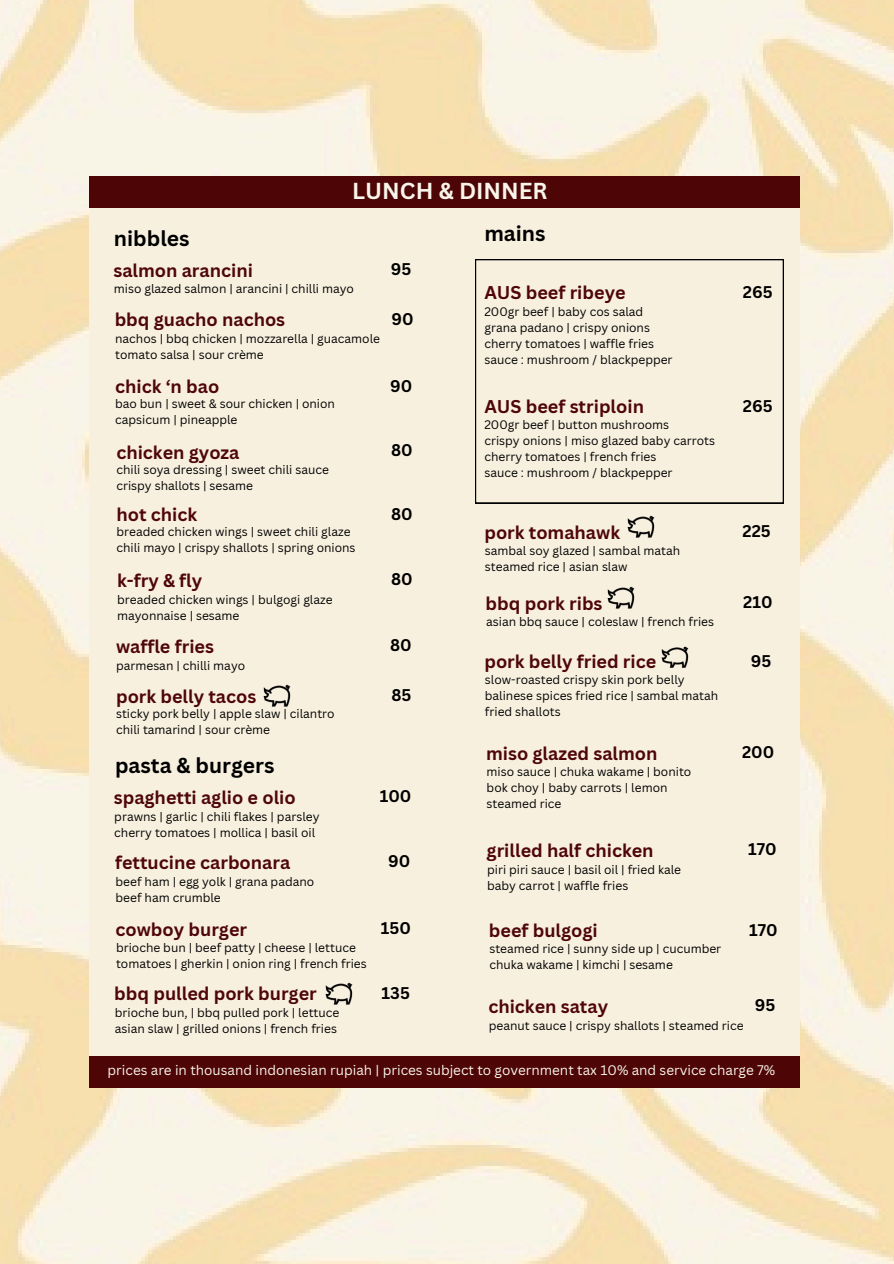
<style>
.page{position:relative;width:894px;height:1264px;background:#fff}
.page>*{position:absolute;margin:0;border:0;box-sizing:border-box;transform-origin:0 0}
.t1{font:700 22.5px "Canva Sans";color:#f9f5ea}
.t2{font:700 21px "Canva Sans";color:#000}
.t3{font:700 18px "Canva Sans";color:#4e060b}
.t4{font:700 16.5px "Canva Sans";color:#000}
.t5{font:13.5px "Canva Sans";color:#f9f5ea}
.t6{font:12px/16px "Canva Sans";color:#000}
</style>
<div class="page">
<img style="left:0;top:0;width:893px;height:1263px">
<div style="left:89px;top:201px;width:710px;height:861px;background:#f8f0df"></div>
<div style="left:89px;top:176px;width:710px;height:31px;background:#4d0506"></div>
<div style="left:89px;top:1056px;width:710px;height:31px;background:#4d0506"></div>
<svg style="left:475px;top:259px;width:308px;height:244px"></svg>
<img style="left:263px;top:684px;width:28px;height:23px">
<img style="left:325px;top:982px;width:28px;height:23px">
<img style="left:661px;top:646px;width:28px;height:22px">
<img style="left:607px;top:586px;width:28px;height:23px">
<img style="left:627px;top:515px;width:28px;height:23px">
<h3 class="t1" style="left:352px;top:174px;width:197px">LUNCH &amp; DINNER</h3>
<p class="t2" style="left:114px;top:223px;width:77px">nibbles</p>
<p class="t3" style="left:113px;top:257px;width:141px">salmon arancini</p>
<h3 class="t6" style="left:114px;top:280px;width:241px">miso glazed salmon | arancini | chilli mayo</h3>
<h3 class="t3" style="left:115px;top:307px;width:172px">bbq guacho nachos</h3>
<h3 class="t6" style="left:115px;top:330px;width:266px">nachos | bbq chicken | mozzarella | guacamole</h3>
<h3 class="t6" style="left:115px;top:346px;width:150px">tomato salsa | sour crème</h3>
<p class="t3" style="left:115px;top:373px;width:106px">chick ‘n bao</p>
<p class="t6" style="left:115px;top:395px;width:221px">bao bun | sweet &amp; sour chicken | onion</p>
<p class="t6" style="left:115px;top:411px;width:124px">capsicum | pineapple</p>
<p class="t3" style="left:116px;top:439px;width:124px">chicken gyoza</p>
<h3 class="t6" style="left:116px;top:461px;width:214px">chili soya dressing | sweet chili sauce crispy shallots | sesame</h3>
<p class="t3" style="left:116px;top:502px;width:82px">hot chick</p>
<p class="t6" style="left:116px;top:523px;width:236px">breaded chicken wings | sweet chili glaze</p>
<h3 class="t6" style="left:116px;top:539px;width:240px">chili mayo | crispy shallots | spring onions</h3>
<p class="t3" style="left:117px;top:568px;width:87px">k-fry &amp; fly</p>
<h3 class="t6" style="left:117px;top:591px;width:217px">breaded chicken wings | bulgogi glaze mayonnaise | sesame</h3>
<p class="t3" style="left:116px;top:634px;width:99px">waffle fries</p>
<p class="t6" style="left:116px;top:657px;width:131px">parmesan | chilli mayo</p>
<h3 class="t3" style="left:116px;top:684px;width:142px">pork belly tacos</h3>
<p class="t6" style="left:116px;top:705px;width:220px">sticky pork belly | apple slaw | cilantro</p>
<p class="t6" style="left:116px;top:721px;width:156px">chili tamarind | sour crème</p>
<p class="t4" style="left:391px;top:258px;width:22px">95</p>
<p class="t4" style="left:391px;top:307px;width:24px">90</p>
<p class="t4" style="left:390px;top:374px;width:24px">90</p>
<p class="t4" style="left:391px;top:438px;width:23px">80</p>
<p class="t4" style="left:391px;top:502px;width:23px">80</p>
<h3 class="t4" style="left:391px;top:567px;width:23px">80</h3>
<p class="t4" style="left:390px;top:633px;width:23px">80</p>
<h3 class="t4" style="left:391px;top:683px;width:22px">85</h3>
<h3 class="t2" style="left:484px;top:219px;width:63px">mains</h3>
<p class="t3" style="left:484px;top:280px;width:143px">AUS beef ribeye</p>
<p class="t6" style="left:484px;top:303px;width:160px">200gr beef | baby cos salad</p>
<p class="t6" style="left:484px;top:319px;width:167px">grana padano | crispy onions</p>
<h3 class="t6" style="left:484px;top:335px;width:171px">cherry tomatoes | waffle fries</h3>
<p class="t6" style="left:484px;top:351px;width:190px">sauce : mushroom / blackpepper</p>
<p class="t3" style="left:484px;top:394px;width:161px">AUS beef striploin</p>
<p class="t6" style="left:484px;top:416px;width:186px">200gr beef | button mushrooms</p>
<h3 class="t6" style="left:484px;top:432px;width:232px">crispy onions | miso glazed baby carrots</h3>
<p class="t6" style="left:484px;top:448px;width:173px">cherry tomatoes | french fries</p>
<p class="t6" style="left:484px;top:464px;width:190px">sauce : mushroom / blackpepper</p>
<p class="t3" style="left:484px;top:519px;width:137px">pork tomahawk</p>
<h3 class="t6" style="left:484px;top:542px;width:197px">sambal soy glazed | sambal matah</h3>
<h3 class="t6" style="left:484px;top:558px;width:144px">steamed rice | asian slaw</h3>
<h1 class="t3" style="left:485px;top:590px;width:118px">bbq pork ribs</h1>
<h2 class="t3" style="left:484px;top:648px;width:173px">pork belly fried rice</h2>
<p class="t6" style="left:486px;top:613px;width:229px">asian bbq sauce | coleslaw | french fries</p>
<p class="t6" style="left:484px;top:671px;width:201px">slow-roasted crispy skin pork belly</p>
<h3 class="t6" style="left:484px;top:687px;width:235px">balinese spices fried rice | sambal matah fried shallots</h3>
<p class="t4" style="left:742px;top:280px;width:31px">265</p>
<p class="t4" style="left:742px;top:394px;width:31px">265</p>
<p class="t4" style="left:742px;top:519px;width:30px">225</p>
<p class="t4" style="left:743px;top:590px;width:31px">210</p>
<p class="t4" style="left:750px;top:650px;width:22px">95</p>
<p class="t2" style="left:115px;top:750px;width:161px">pasta &amp; burgers</p>
<p class="t3" style="left:114px;top:784px;width:183px">spaghetti aglio e olio</p>
<h2 class="t6" style="left:114px;top:807px;width:207px">prawns | garlic | chili flakes | parsley</h2>
<h3 class="t6" style="left:114px;top:823px;width:202px">cherry tomatoes | mollica | basil oil</h3>
<h3 class="t3" style="left:115px;top:850px;width:177px">fettucine carbonara</h3>
<p class="t6" style="left:115px;top:873px;width:200px">beef ham | egg yolk | grana padano</p>
<p class="t6" style="left:115px;top:889px;width:107px">beef ham crumble</p>
<h3 class="t3" style="left:115px;top:916px;width:133px">cowboy burger</h3>
<p class="t6" style="left:116px;top:939px;width:241px">brioche bun | beef patty | cheese | lettuce</p>
<p class="t6" style="left:116px;top:955px;width:252px">tomatoes | gherkin | onion ring | french fries</p>
<p class="t6" style="left:115px;top:1004px;width:226px">brioche bun, | bbq pulled pork | lettuce</p>
<h3 class="t6" style="left:115px;top:1020px;width:224px">asian slaw | grilled onions | french fries</h3>
<p class="t3" style="left:114px;top:980px;width:204px">bbq pulled pork burger</p>
<h2 class="t4" style="left:379px;top:784px;width:33px">100</h2>
<h3 class="t4" style="left:388px;top:849px;width:24px">90</h3>
<p class="t4" style="left:380px;top:916px;width:32px">150</p>
<p class="t4" style="left:381px;top:981px;width:30px">135</p>
<h3 class="t3" style="left:486px;top:740px;width:173px">miso glazed salmon</h3>
<p class="t6" style="left:486px;top:763px;width:206px">miso sauce | chuka wakame | bonito</p>
<p class="t6" style="left:486px;top:779px;width:182px">bok choy | baby carrots | lemon</p>
<h3 class="t6" style="left:486px;top:795px;width:76px">steamed rice</h3>
<h3 class="t4" style="left:741px;top:740px;width:34px">200</h3>
<h3 class="t4" style="left:747px;top:837px;width:30px">170</h3>
<p class="t3" style="left:486px;top:837px;width:168px">grilled half chicken</p>
<h3 class="t6" style="left:487px;top:860px;width:195px">piri piri sauce | basil oil | fried kale</h3>
<p class="t6" style="left:487px;top:876px;width:143px">baby carrot | waffle fries</p>
<h3 class="t3" style="left:488px;top:917px;width:110px">beef bulgogi</h3>
<p class="t6" style="left:489px;top:940px;width:233px">steamed rice | sunny side up | cucumber</p>
<p class="t6" style="left:489px;top:956px;width:185px">chuka wakame | kimchi | sesame</p>
<p class="t3" style="left:488px;top:993px;width:121px">chicken satay</p>
<h3 class="t6" style="left:488px;top:1017px;width:256px">peanut sauce | crispy shallots | steamed rice</h3>
<p class="t4" style="left:748px;top:917px;width:30px">170</p>
<p class="t4" style="left:754px;top:993px;width:22px">95</p>
<p class="t5" style="left:108px;top:1060px;width:669px">prices are in thousand indonesian rupiah | prices subject to government tax 10% and service charge 7%</p>
</div>
